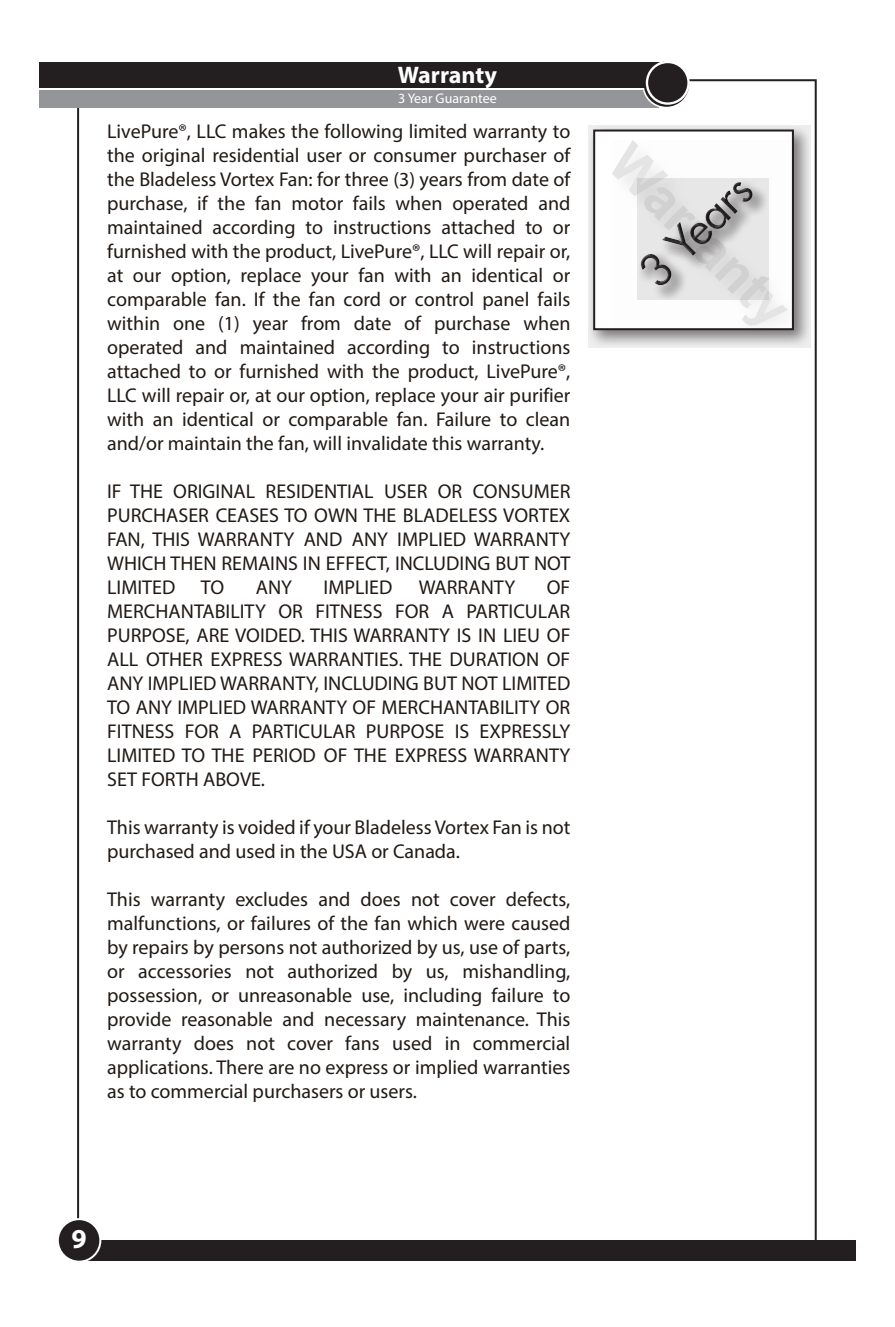
<style>
.page{position:relative;width:895px;height:1327px;background:#fff}
.page>*{position:absolute;margin:0;border:0;box-sizing:border-box;transform-origin:0 0}
.t1{font:700 27.4px "Myriad Pro";color:#fff}
.t2{font:700 24px "Myriad Pro";color:#fff}
.t3{font:20px/24px "Myriad Pro";color:#211915;text-align:justify}
.t4{font:14px "Myriad Pro";color:#fff}
</style>
<div class="page">
<div style="left:49px;top:1240px;width:763px;height:23px;border:2px solid #fff"></div>
<div style="left:79px;top:1240px;width:776px;height:20px;background:#231f20"></div>
<div style="left:58px;top:1218px;width:42px;height:43px;background:#231f20;border-radius:50%"></div>
<div style="left:57px;top:1217px;width:44px;height:45px;border:2px solid #fff;border-radius:50%"></div>
<div style="left:40px;top:90px;width:619px;height:17px;background:#939598"></div>
<svg style="left:643px;top:64px;width:43px;height:43px"></svg>
<div style="left:40px;top:63px;width:619px;height:25px;background:#231f20"></div>
<svg style="left:644px;top:63px;width:43px;height:43px"></svg>
<div style="left:643px;top:61px;width:46px;height:46px;border:2px solid #231f20;border-radius:50%"></div>
<div style="left:646px;top:62px;width:42px;height:42px;background:#231f20;border-radius:50%"></div>
<div style="left:645px;top:61px;width:44px;height:44px;border:2px solid #fff;border-radius:50%"></div>
<svg style="left:588px;top:125px;width:223px;height:222px;background:#d2d1d1"></svg>
<div style="left:594px;top:130px;width:198px;height:199px;background:#fff"></div>
<div style="left:593px;top:129px;width:200px;height:201px;border:2px solid #231f20"></div>
<svg style="left:612px;top:140px;width:185px;height:194px"></svg>
<svg style="left:612px;top:140px;width:175px;height:186px"></svg>
<p class="t2" style="left:398px;top:59px;width:101px">Warranty</p>
<p class="t4" style="left:398px;top:89px;width:100px">3 Year Guarantee</p>
<p class="t3" style="left:107px;top:119px;width:464px">LivePure®, LLC makes the following limited warranty to the original residential user or consumer purchaser of the Bladeless Vortex Fan: for three (3) years from date of purchase, if the fan motor fails when operated and maintained according to instructions attached to or furnished with the product, LivePure®, LLC will repair or, at our option, replace your fan with an identical or comparable fan. If the fan cord or control panel fails within one (1) year from date of purchase when operated and maintained according to instructions attached to or furnished with the product, LivePure®, LLC will repair or, at our option, replace your air purifier with an identical or comparable fan. Failure to clean and/or maintain the fan, will invalidate this warranty.</p>
<p class="t3" style="left:107px;top:479px;width:464px">IF THE ORIGINAL RESIDENTIAL USER OR CONSUMER PURCHASER CEASES TO OWN THE BLADELESS VORTEX FAN, THIS WARRANTY AND ANY IMPLIED WARRANTY WHICH THEN REMAINS IN EFFECT, INCLUDING BUT NOT LIMITED</p>
<p class="t3" style="left:107px;top:575px;width:464px;text-indent:439px">OF MERCHANTABILITY OR FITNESS FOR A PARTICULAR PURPOSE, ARE VOIDED. THIS WARRANTY IS IN LIEU OF ALL OTHER EXPRESS WARRANTIES. THE DURATION OF ANY IMPLIED WARRANTY, INCLUDING BUT NOT LIMITED TO ANY IMPLIED WARRANTY OF MERCHANTABILITY OR FITNESS FOR A PARTICULAR PURPOSE IS EXPRESSLY LIMITED TO THE PERIOD OF THE EXPRESS WARRANTY SET FORTH ABOVE.</p>
<p class="t3" style="left:107px;top:815px;width:464px">This warranty is voided if your Bladeless Vortex Fan is not purchased and used in the USA or Canada.</p>
<p class="t3" style="left:107px;top:887px;width:464px">This warranty excludes and does not cover defects, malfunctions, or failures of the fan which were caused by repairs by persons not authorized by us, use of parts, or accessories not authorized by us, mishandling, possession, or unreasonable use, including failure to provide reasonable and necessary maintenance. This warranty does not cover fans used in commercial applications. There are no express or implied warranties as to commercial purchasers or users.</p>
<p class="t3" style="left:201px;top:575px;width:25px">TO</p>
<p class="t3" style="left:256px;top:575px;width:38px">ANY</p>
<p class="t3" style="left:323px;top:575px;width:70px">IMPLIED</p>
<p class="t3" style="left:418px;top:575px;width:98px">WARRANTY</p>
<h1 class="t1" style="left:71px;top:1221px;width:17px">9</h1>
</div>
